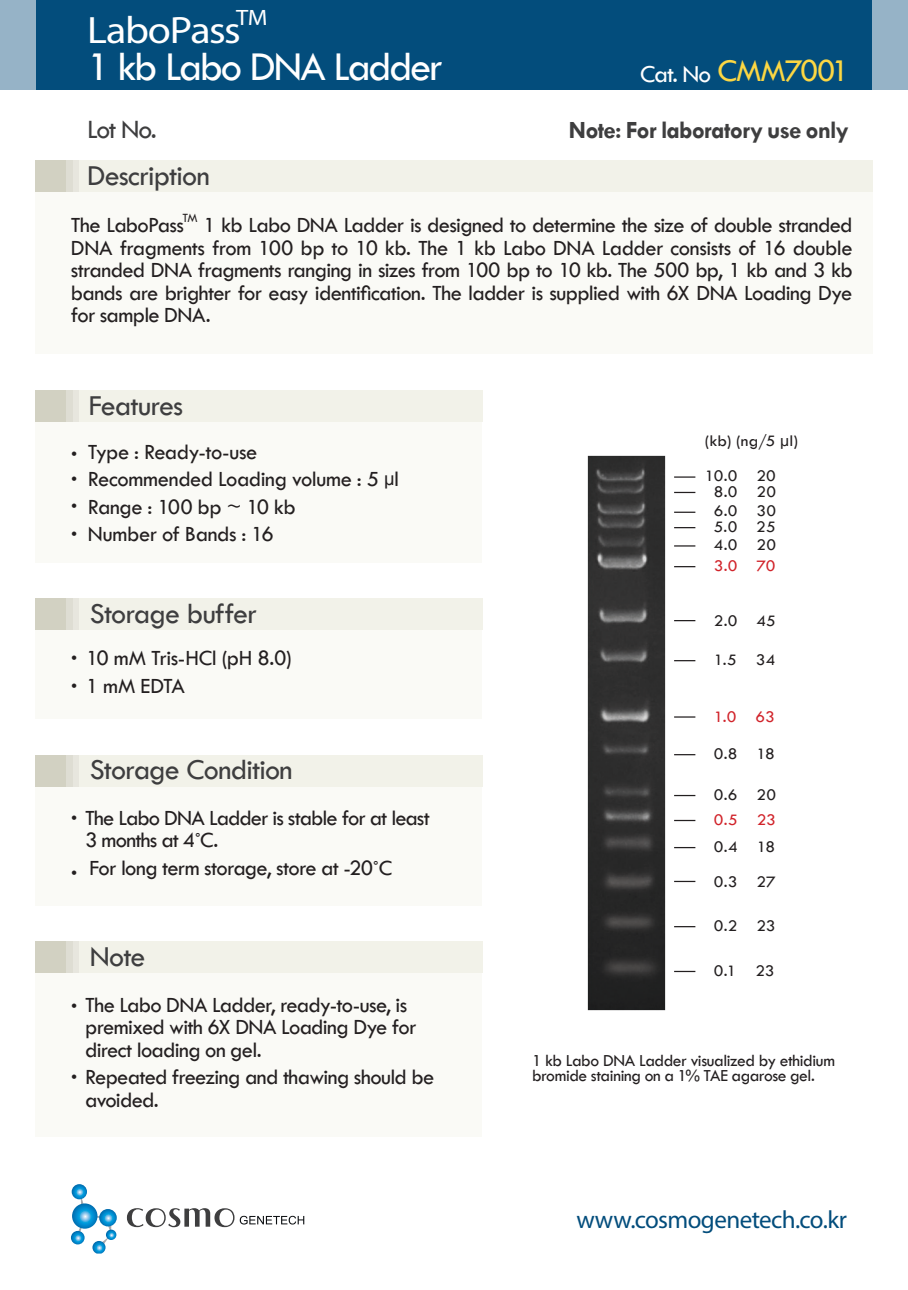
<style>
.page{position:relative;width:908px;height:1290px;background:#fff}
.page>*{position:absolute;margin:0;border:0;box-sizing:border-box;transform-origin:0 0}
.t1{font:42.5px "Tw Cen";letter-spacing:-.06em;color:#fff}
.t2{font:38.25px "Myriad Pro";letter-spacing:-.035em;color:#fff;scale:1.1 1}
.t3{font:33px "Tw Cen";letter-spacing:-.035em;color:#fcd743}
.t4{font:30px "Tw Cen";letter-spacing:-.03em;color:#3e3e3f}
.t5{font:27.5px "Tw Cen";color:#3e3e3f}
.t6{font:700 25px "Tw Cen";letter-spacing:-.03em;color:#3e3e3f}
.t7{font:25px "Myriad Pro";letter-spacing:-.025em;color:#034d7c}
.t8{font:22.5px/22.5px "Tw Cen";letter-spacing:-.035em;color:#231f20}
.t9{font:22.5px "Tw Cen";letter-spacing:-.015em;color:#231f20}
.t10{font:22.25px "Myriad Pro";color:#fff;scale:1.1 1}
.t11{font:17.5px/15px "Tw Cen";letter-spacing:-.03em;color:#231f20}
.t12{font:16.75px "Tw Cen";letter-spacing:.01em;color:#231f20;scale:1.05 1}
.t13{font:16.75px "Tw Cen";color:#d1232a;scale:1.05 1}
.t14{font:13px "Tw Cen";color:#231f20}
.s1{font-size:25.25px;color:#fff}
.s2{font-size:18.75px}
.s3{font-size:15.5px}
</style>
<div class="page">
<div style="left:0;top:0;width:907px;height:90px;background:#034d7c"></div>
<div style="left:0;top:0;width:35px;height:90px;background:#96b3c7"></div>
<div style="left:872px;top:0;width:35px;height:90px;background:#96b3c7"></div>
<div style="left:35px;top:184px;width:837px;height:169px;background:#fafaf6"></div>
<div style="left:35px;top:414px;width:447px;height:149px;background:#fafaf6"></div>
<div style="left:35px;top:622px;width:447px;height:97px;background:#fafaf6"></div>
<div style="left:35px;top:779px;width:447px;height:127px;background:#fafaf6"></div>
<div style="left:35px;top:965px;width:447px;height:172px;background:#fafaf6"></div>
<div style="left:37px;top:161px;width:835px;height:31px;background:#f2f2e9"></div>
<div style="left:36px;top:391px;width:446px;height:31px;background:#f2f2e9"></div>
<div style="left:36px;top:599px;width:446px;height:31px;background:#f2f2e9"></div>
<div style="left:36px;top:755px;width:446px;height:31px;background:#f2f2e9"></div>
<div style="left:36px;top:942px;width:446px;height:31px;background:#f2f2e9"></div>
<div style="left:48px;top:161px;width:31px;height:31px;background:#e7e6de"></div>
<div style="left:42px;top:161px;width:30px;height:31px;background:#deddd3"></div>
<div style="left:35px;top:161px;width:31px;height:31px;background:#d2d1c2"></div>
<div style="left:48px;top:391px;width:31px;height:31px;background:#e7e6de"></div>
<div style="left:42px;top:391px;width:30px;height:31px;background:#deddd3"></div>
<div style="left:35px;top:391px;width:31px;height:31px;background:#d2d1c2"></div>
<div style="left:48px;top:599px;width:31px;height:31px;background:#e7e6de"></div>
<div style="left:42px;top:599px;width:30px;height:31px;background:#deddd3"></div>
<div style="left:35px;top:599px;width:31px;height:31px;background:#d2d1c2"></div>
<div style="left:48px;top:755px;width:31px;height:31px;background:#e7e6de"></div>
<div style="left:42px;top:755px;width:30px;height:31px;background:#deddd3"></div>
<div style="left:35px;top:755px;width:31px;height:31px;background:#d2d1c2"></div>
<div style="left:48px;top:942px;width:31px;height:31px;background:#e7e6de"></div>
<div style="left:42px;top:942px;width:30px;height:31px;background:#deddd3"></div>
<div style="left:35px;top:942px;width:31px;height:31px;background:#d2d1c2"></div>
<svg style="left:78px;top:1226px;width:4px;height:6px"></svg>
<svg style="left:72px;top:1203px;width:25px;height:25px"></svg>
<svg style="left:72px;top:1184px;width:15px;height:15px"></svg>
<svg style="left:99px;top:1209px;width:18px;height:17px"></svg>
<svg style="left:92px;top:1225px;width:24px;height:28px"></svg>
<svg style="left:71px;top:1231px;width:14px;height:13px"></svg>
<svg style="left:127px;top:1208px;width:177px;height:19px"></svg>
<svg style="left:674px;top:566px;width:21px;height:1px"></svg>
<svg style="left:674px;top:492px;width:21px;height:1px"></svg>
<svg style="left:674px;top:527px;width:21px;height:1px"></svg>
<svg style="left:674px;top:545px;width:21px;height:1px"></svg>
<hr style="left:673px;top:476px;width:22px;height:2px;background:#231f20">
<svg style="left:674px;top:512px;width:21px;height:1px"></svg>
<svg style="left:674px;top:620px;width:21px;height:1px"></svg>
<svg style="left:674px;top:660px;width:21px;height:1px"></svg>
<hr style="left:673px;top:716px;width:22px;height:2px;background:#231f20">
<svg style="left:674px;top:754px;width:21px;height:1px"></svg>
<svg style="left:674px;top:795px;width:21px;height:1px"></svg>
<svg style="left:674px;top:820px;width:21px;height:1px"></svg>
<svg style="left:674px;top:847px;width:21px;height:1px"></svg>
<svg style="left:674px;top:881px;width:21px;height:1px"></svg>
<svg style="left:674px;top:926px;width:21px;height:1px"></svg>
<svg style="left:674px;top:971px;width:21px;height:1px"></svg>
<img style="left:587px;top:455px;width:78px;height:555px">
<p class="t10" style="left:236px;top:4px;width:30px">TM</p>
<p class="t2" style="left:87px;top:7px;width:141px">LaboPass</p>
<p class="t1" style="left:87px;top:41px;width:357px">1 kb Labo DNA Ladder</p>
<p class="t5" style="left:87px;top:112px;width:71px">Lot No.</p>
<p class="t6" style="left:568px;top:115px;width:281px">Note: For laboratory use only</p>
<p class="t3" style="left:640px;top:51px;width:211px"><span class="s1">Cat. No</span> CMM7001</p>
<p class="t4" style="left:87px;top:158px;width:124px">Description</p>
<p class="t8" style="left:71px;top:214px;width:114px">The LaboPass</p>
<p class="t14" style="left:182px;top:210px;width:17px">TM</p>
<p class="t8" style="left:71px;top:214px;width:783px;text-align:justify;text-indent:132px">1 kb Labo DNA Ladder is designed to determine the size of double stranded DNA fragments from 100 bp to 10 kb. The 1 kb Labo DNA Ladder consists of 16 double stranded DNA fragments ranging in sizes from 100 bp to 10 kb. The 500 bp, 1 kb and 3 kb bands are brighter for easy identification. The ladder is supplied with 6X DNA Loading Dye for sample DNA.</p>
<p class="t11" style="left:71px;top:447px;width:8px">•</p>
<p class="t11" style="left:71px;top:472px;width:8px">•</p>
<p class="t11" style="left:71px;top:499px;width:8px">•</p>
<p class="t11" style="left:71px;top:527px;width:8px">•</p>
<p class="t4" style="left:89px;top:387px;width:96px">Features</p>
<p class="t8" style="left:88px;top:440px;width:171px">Type : Ready-to-use</p>
<p class="t9" style="left:88px;top:465px;width:313px">Recommended Loading volume : 5 <span class="s2">μ</span>l</p>
<p class="t8" style="left:88px;top:495px;width:209px">Range : 100 bp ~ 10 kb</p>
<p class="t8" style="left:88px;top:523px;width:187px">Number of Bands : 16</p>
<p class="t11" style="left:71px;top:651px;width:8px">•</p>
<p class="t11" style="left:71px;top:679px;width:8px">•</p>
<p class="t4" style="left:90px;top:595px;width:168px">Storage buffer</p>
<p class="t8" style="left:86px;top:647px;width:207px">10 mM Tris-HCl (pH 8.0)</p>
<p class="t8" style="left:86px;top:674px;width:100px">1 mM EDTA</p>
<p class="t4" style="left:90px;top:752px;width:204px">Storage Condition</p>
<p class="t11" style="left:71px;top:811px;width:8px">•</p>
<p class="t11" style="left:71px;top:866px;width:8px">•</p>
<p class="t8" style="left:85px;top:806px;width:346px">The Labo DNA Ladder is stable for at least<br>3 months at 4˚C.</p>
<p class="t8" style="left:89px;top:856px;width:304px">For long term storage, store at -20˚C</p>
<p class="t4" style="left:90px;top:938px;width:57px">Note</p>
<p class="t11" style="left:71px;top:998px;width:8px">•</p>
<p class="t11" style="left:71px;top:1070px;width:8px">•</p>
<p class="t8" style="left:85px;top:993px;width:333px">The Labo DNA Ladder, ready-to-use, is premixed with 6X DNA Loading Dye for direct loading on gel.</p>
<p class="t8" style="left:85px;top:1065px;width:350px">Repeated freezing and thawing should be avoided.</p>
<p class="t12" style="left:704px;top:431px;width:90px">(kb) (ng/5 <span class="s3">µ</span>l)</p>
<p class="t12" style="left:704px;top:466px;width:69px">10.0 20</p>
<p class="t12" style="left:713px;top:501px;width:61px">6.0 30</p>
<p class="t12" style="left:713px;top:481px;width:61px">8.0 20</p>
<p class="t12" style="left:713px;top:516px;width:60px">5.0 25</p>
<p class="t12" style="left:713px;top:535px;width:61px">4.0 20</p>
<p class="t13" style="left:713px;top:555px;width:60px">3.0 70</p>
<p class="t12" style="left:713px;top:610px;width:61px">2.0 45</p>
<p class="t12" style="left:713px;top:650px;width:60px">1.5 34</p>
<p class="t13" style="left:713px;top:707px;width:60px">1.0 63</p>
<p class="t12" style="left:713px;top:744px;width:60px">0.8 18</p>
<p class="t12" style="left:713px;top:785px;width:61px">0.6 20</p>
<p class="t13" style="left:713px;top:810px;width:61px">0.5 23</p>
<p class="t12" style="left:713px;top:837px;width:60px">0.4 18</p>
<p class="t12" style="left:713px;top:871px;width:61px">0.3 27</p>
<p class="t12" style="left:713px;top:915px;width:60px">0.2 23</p>
<p class="t12" style="left:713px;top:961px;width:59px">0.1 23</p>
<p class="t11" style="left:531px;top:1053px;width:304px">1 kb Labo DNA Ladder visualized by ethidium bromide staining on a 1% TAE agarose gel.</p>
<p class="t7" style="left:576px;top:1204px;width:272px">www.cosmogenetech.co.kr</p>
</div>
